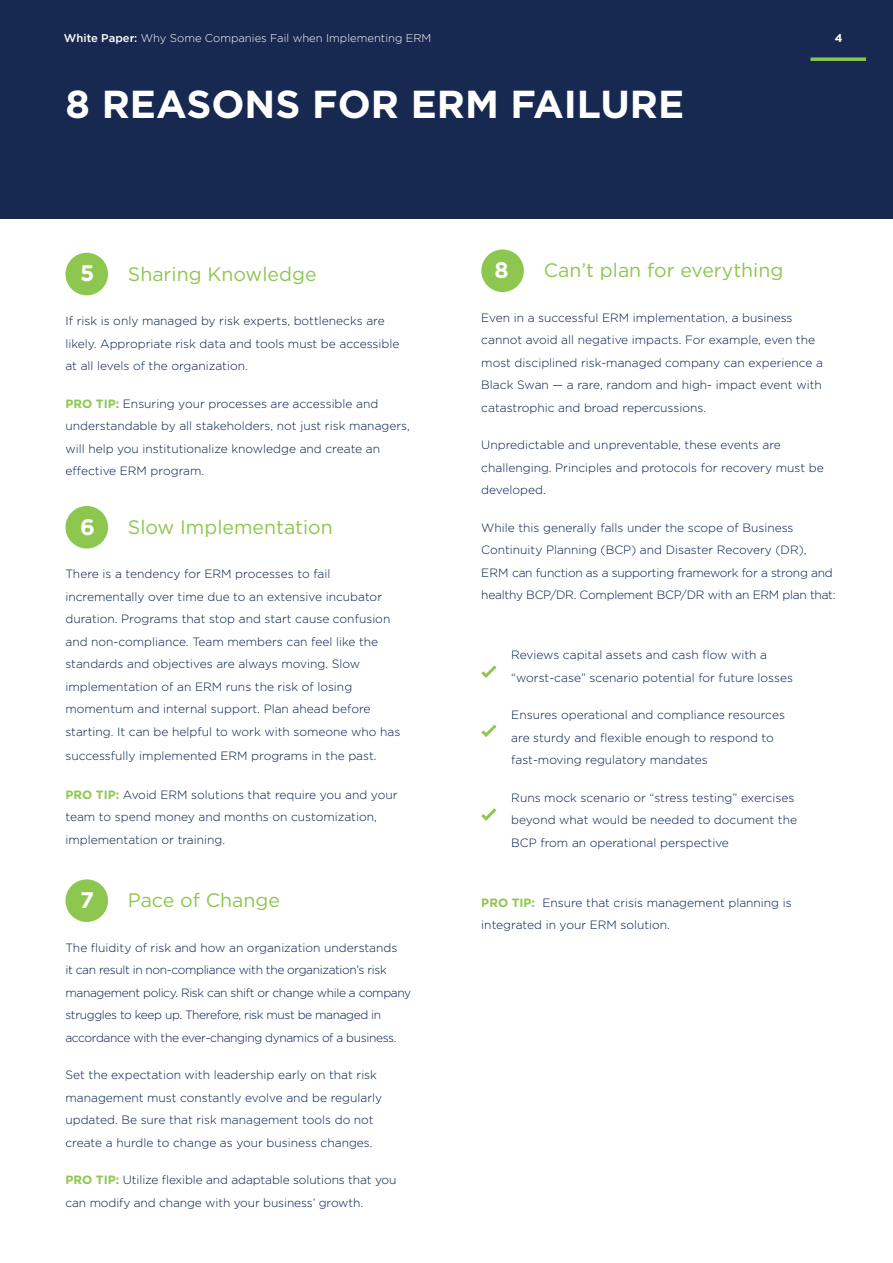
<style>
.page{position:relative;width:893px;height:1263px;background:#fff}
.page>*{position:absolute;margin:0;border:0;box-sizing:border-box;transform-origin:0 0}
.t1{font:700 39px "Gotham HTF";color:#fff}
.t2{font:700 22.5px "Gotham HTF";color:#fff}
.t3{font:19.5px "Gotham HTF";color:#8ec74f}
.t4{font:300 12px/22.5px "Gotham HTF";color:#001a49}
.t5{font:300 12px/22.5px "Gotham HTF";letter-spacing:-.03em;color:#001a49}
.t6{font:300 12px/22.5px "Gotham HTF";letter-spacing:-.02em;color:#001a49}
.t7{font:300 11.25px "Gotham HTF";color:#fff}
.t8{font:700 11.25px "Gotham HTF";color:#fff}
.s1{font-weight:500}
.s2{font-weight:700;color:#8ec74f}
</style>
<div class="page">
<div style="left:0;top:0;width:893px;height:218px;background:#182951"></div>
<svg style="left:810px;top:57px;width:56px;height:4px"></svg>
<div style="left:65px;top:253px;width:43px;height:42px;background:#8ec74f;border-radius:50%"></div>
<div style="left:481px;top:249px;width:43px;height:43px;background:#8ec74f;border-radius:50%"></div>
<div style="left:65px;top:879px;width:43px;height:43px;background:#8ec74f;border-radius:50%"></div>
<div style="left:65px;top:506px;width:43px;height:42px;background:#8ec74f;border-radius:50%"></div>
<svg style="left:481px;top:665px;width:15px;height:13px"></svg>
<svg style="left:481px;top:724px;width:15px;height:13px"></svg>
<svg style="left:481px;top:808px;width:15px;height:13px"></svg>
<p class="t7" style="left:64px;top:32px;width:369px"><span class="s1">White Paper:</span> Why Some Companies Fail when Implementing ERM</p>
<p class="t8" style="left:835px;top:31px;width:9px">4</p>
<h1 class="t1" style="left:65px;top:82px;width:620px">8 REASONS FOR ERM FAILURE</h1>
<h2 class="t2" style="left:80px;top:260px;width:16px">5</h2>
<h2 class="t2" style="left:494px;top:257px;width:16px">8</h2>
<h3 class="t3" style="left:128px;top:263px;width:190px">Sharing Knowledge</h3>
<h3 class="t3" style="left:544px;top:260px;width:241px">Can’t plan for everything</h3>
<p class="t4" style="left:65px;top:309px;width:335px">If risk is only managed by risk experts, bottlenecks are likely. Appropriate risk data and tools must be accessible at all levels of the organization.</p>
<p class="t4" style="left:65px;top:392px;width:346px"><span class="s2">PRO TIP:</span> Ensuring your processes are accessible and understandable by all stakeholders, not just risk managers, will help you institutionalize knowledge and create an effective ERM program.</p>
<h2 class="t2" style="left:80px;top:514px;width:16px">6</h2>
<h3 class="t3" style="left:128px;top:516px;width:206px">Slow Implementation</h3>
<p class="t4" style="left:65px;top:563px;width:336px">There is a tendency for ERM processes to fail incrementally over time due to an extensive incubator duration. Programs that stop and start cause confusion and non-compliance. Team members can feel like the standards and objectives are always moving. Slow implementation of an ERM runs the risk of losing momentum and internal support. Plan ahead before starting. It can be helpful to work with someone who has</p>
<p class="t4" style="left:65px;top:744px;width:313px">successfully implemented ERM programs in the past.</p>
<p class="t4" style="left:65px;top:783px;width:334px"><span class="s2">PRO TIP:</span> Avoid ERM solutions that require you and your team to spend money and months on customization, implementation or training.</p>
<h2 class="t2" style="left:80px;top:887px;width:15px">7</h2>
<h3 class="t3" style="left:128px;top:889px;width:154px">Pace of Change</h3>
<p class="t5" style="left:65px;top:936px;width:347px">The fluidity of risk and how an organization understands<br>it can result in non-compliance with the organization’s risk management policy. Risk can shift or change while a company struggles to keep up. Therefore, risk must be managed in accordance with the ever-changing dynamics of a business.</p>
<p class="t4" style="left:65px;top:1063px;width:318px">Set the expectation with leadership early on that risk management must constantly evolve and be regularly updated. Be sure that risk management tools do not create a hurdle to change as your business changes.</p>
<p class="t4" style="left:65px;top:1168px;width:333px"><span class="s2">PRO TIP:</span> Utilize flexible and adaptable solutions that you can modify and change with your business’ growth.</p>
<p class="t4" style="left:481px;top:306px;width:343px">Even in a successful ERM implementation, a business cannot avoid all negative impacts. For example, even the most disciplined risk-managed company can experience a Black Swan — a rare, random and high- impact event with catastrophic and broad repercussions.</p>
<p class="t4" style="left:481px;top:434px;width:344px">Unpredictable and unpreventable, these events are challenging. Principles and protocols for recovery must be developed.</p>
<p class="t6" style="left:481px;top:516px;width:356px">While this generally falls under the scope of Business Continuity Planning (BCP) and Disaster Recovery (DR), ERM can function as a supporting framework for a strong and healthy BCP/DR. Complement BCP/DR with an ERM plan that:</p>
<p class="t4" style="left:511px;top:644px;width:283px">Reviews capital assets and cash flow with a “worst-case” scenario potential for future losses</p>
<p class="t4" style="left:511px;top:704px;width:275px">Ensures operational and compliance resources are sturdy and flexible enough to respond to fast-moving regulatory mandates</p>
<p class="t4" style="left:511px;top:786px;width:287px">Runs mock scenario or “stress testing” exercises beyond what would be needed to document the<br>BCP from an operational perspective</p>
<p class="t4" style="left:481px;top:891px;width:312px"><span class="s2">PRO TIP:</span> Ensure that crisis management planning is integrated in your ERM solution.</p>
</div>
